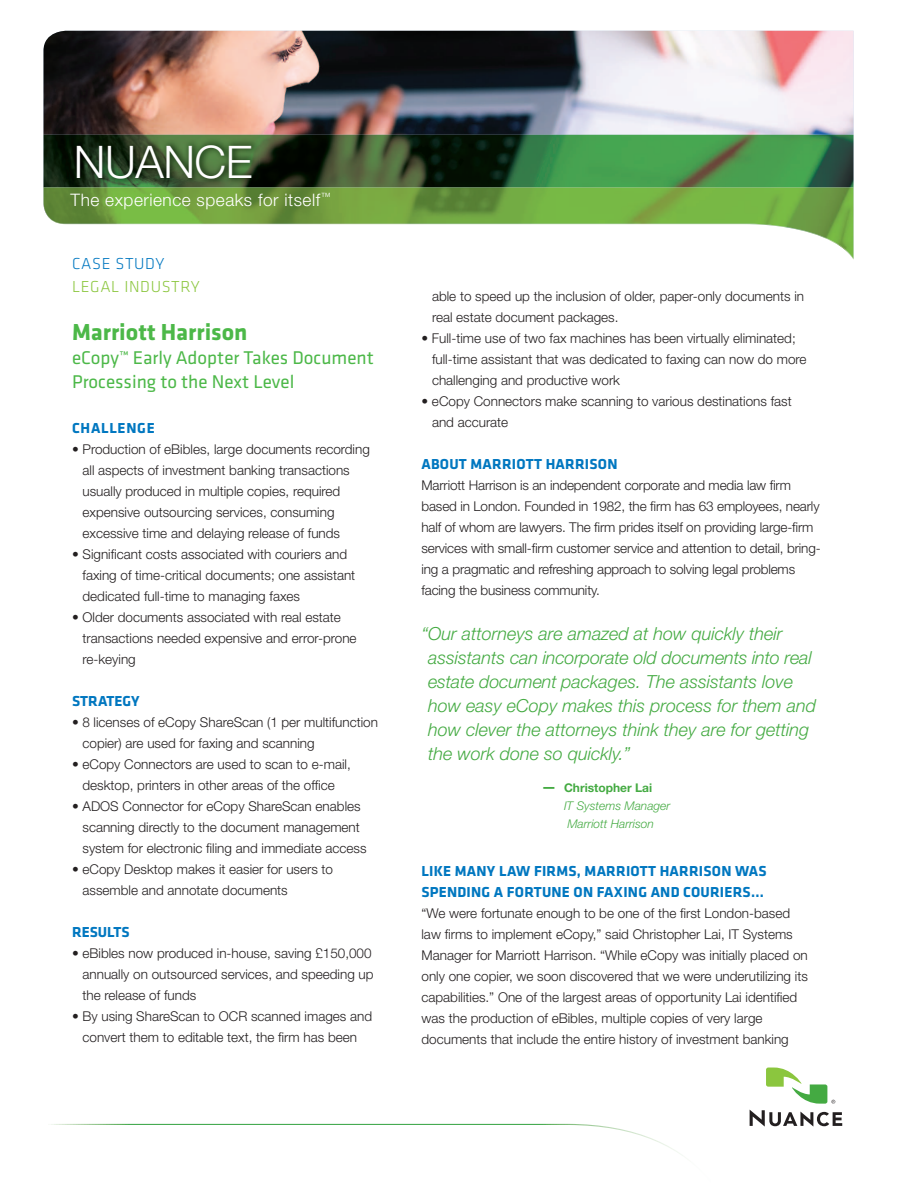
<style>
.page{position:relative;width:918px;height:1188px;background:#fff}
.page>*{position:absolute;margin:0;border:0;box-sizing:border-box;transform-origin:0 0}
.t1{font:300 45px "Helvetica Neue LT";letter-spacing:-.01em;color:#fff}
.t2{font:700 24px "Klavika";color:#4cb848}
.t3{font:19.2px/24px "Klavika";color:#4cb848}
.t4{font:italic 300 18px/24px "Helvetica Neue LT";color:#44aa42}
.t5{font:300 17.25px "Helvetica Neue LT";letter-spacing:.03em;color:#fff}
.t6{font:300 16.5px "Klavika";letter-spacing:.04em;color:#8bc63e}
.t7{font:300 16.5px "Klavika";letter-spacing:.04em;color:#0077c0}
.t8{font:700 15px/21px "Klavika";letter-spacing:.015em;color:#0077c0}
.t9{font:700 15px "Klavika";letter-spacing:.05em;color:#0077c0}
.t10{font:300 13.5px/21px "Helvetica Neue LT";color:#231f20}
.t11{font:italic 300 12px/18px "Helvetica Neue LT";color:#44aa42}
.s1{font-weight:700;font-style:normal;font-size:15px}
.s2{font-weight:700;font-style:normal}
</style>
<div class="page">
<svg style="left:51px;top:1124px;width:632px;height:32px"></svg>
<svg style="left:750px;top:1110px;width:92px;height:17px"></svg>
<svg style="left:766px;top:1068px;width:69px;height:36px"></svg>
<img style="left:44px;top:31px;width:809px;height:104px">
<img style="left:44px;top:135px;width:810px;height:52px">
<img style="left:44px;top:187px;width:810px;height:72px">
<img style="left:71px;top:137px;width:188px;height:47px">
<h1 class="t1" style="left:74px;top:134px;width:180px">NUANCE</h1>
<p class="t5" style="left:71px;top:189px;width:262px">The experience speaks for itself<sup>™</sup></p>
<p class="t7" style="left:72px;top:254px;width:94px">CASE STUDY</p>
<p class="t6" style="left:72px;top:278px;width:129px">LEGAL INDUSTRY</p>
<h2 class="t2" style="left:72px;top:319px;width:177px">Marriott Harrison</h2>
<h3 class="t3" style="left:72px;top:346px;width:303px">eCopy™ Early Adopter Takes Document<br>Processing to the Next Level</h3>
<p class="t9" style="left:72px;top:420px;width:84px">cHALLENGE</p>
<p class="t10" style="left:83px;top:439px;width:289px;text-indent:-11px">• Production of eBibles, large documents recording all aspects of investment banking transactions usually produced in multiple copies, required expensive outsourcing services, consuming excessive time and delaying release of funds</p>
<p class="t10" style="left:83px;top:544px;width:274px;text-indent:-11px">• Significant costs associated with couriers and faxing of time-critical documents; one assistant dedicated full-time to managing faxes</p>
<p class="t10" style="left:83px;top:607px;width:276px;text-indent:-11px">• Older documents associated with real estate transactions needed expensive and error-prone re-keying</p>
<p class="t8" style="left:72px;top:691px;width:69px">STRATEGY</p>
<p class="t10" style="left:83px;top:712px;width:297px;text-indent:-11px">• 8 licenses of eCopy ShareScan (1 per multifunction copier) are used for faxing and scanning</p>
<p class="t10" style="left:72px;top:754px;width:280px;text-align:center">• eCopy Connectors are used to scan to e-mail, desktop, printers in other areas of the office</p>
<p class="t10" style="left:83px;top:796px;width:286px;text-indent:-11px">• ADOS Connector for eCopy ShareScan enables scanning directly to the document management system for electronic filing and immediate access</p>
<p class="t10" style="left:83px;top:859px;width:252px;text-indent:-11px">• eCopy Desktop makes it easier for users to assemble and annotate documents</p>
<p class="t8" style="left:72px;top:922px;width:59px">RESULTS</p>
<p class="t10" style="left:83px;top:943px;width:293px;text-indent:-11px">• eBibles now produced in-house, saving £150,000 annually on outsourced services, and speeding up the release of funds</p>
<p class="t10" style="left:72px;top:1006px;width:302px;text-align:center">• By using ShareScan to OCR scanned images and convert them to editable text, the firm has been</p>
<p class="t10" style="left:432px;top:286px;width:374px">able to speed up the inclusion of older, paper-only documents in real estate document packages.</p>
<p class="t10" style="left:432px;top:328px;width:376px;text-indent:-11px">• Full-time use of two fax machines has been virtually eliminated; full-time assistant that was dedicated to faxing can now do more challenging and productive work</p>
<p class="t10" style="left:432px;top:391px;width:361px;text-indent:-11px">• eCopy Connectors make scanning to various destinations fast and accurate</p>
<p class="t8" style="left:422px;top:454px;width:198px">ABOUT MARRIOTT HARRISON</p>
<p class="t10" style="left:422px;top:475px;width:401px">Marriott Harrison is an independent corporate and media law firm based in London. Founded in 1982, the firm has 63 employees, nearly half of whom are lawyers. The firm prides itself on providing large-firm services with small-firm customer service and attention to detail, bring&shy;ing a pragmatic and refreshing approach to solving legal problems facing the business community.</p>
<p class="t4" style="left:428px;top:622px;width:390px;text-indent:-7px">“ Our attorneys are amazed at how quickly their assistants can incorporate old documents into real estate document packages. The assistants love how easy eCopy makes this process for them and how clever the attorneys think they are for getting the work done so quickly.”</p>
<p class="t11" style="left:564px;top:778px;width:108px;text-indent:-22px"><span class="s1">—</span> <span class="s2">Christopher Lai<br></span>IT Systems Manager<br>Marriott Harrison</p>
<p class="t8" style="left:422px;top:861px;width:347px">LIKE MANY LAW FIRMS, MARRIOTT HARRISON WAS<br>SPENDING A FORTUNE ON FAXING AND cOURIERS...</p>
<p class="t10" style="left:422px;top:902px;width:388px">“We were fortunate enough to be one of the first London-based law firms to implement eCopy,” said Christopher Lai, IT Systems Manager for Marriott Harrison. “While eCopy was initially placed on only one copier, we soon discovered that we were underutilizing its capabilities.” One of the largest areas of opportunity Lai identified was the production of eBibles, multiple copies of very large documents that include the entire history of investment banking</p>
</div>
